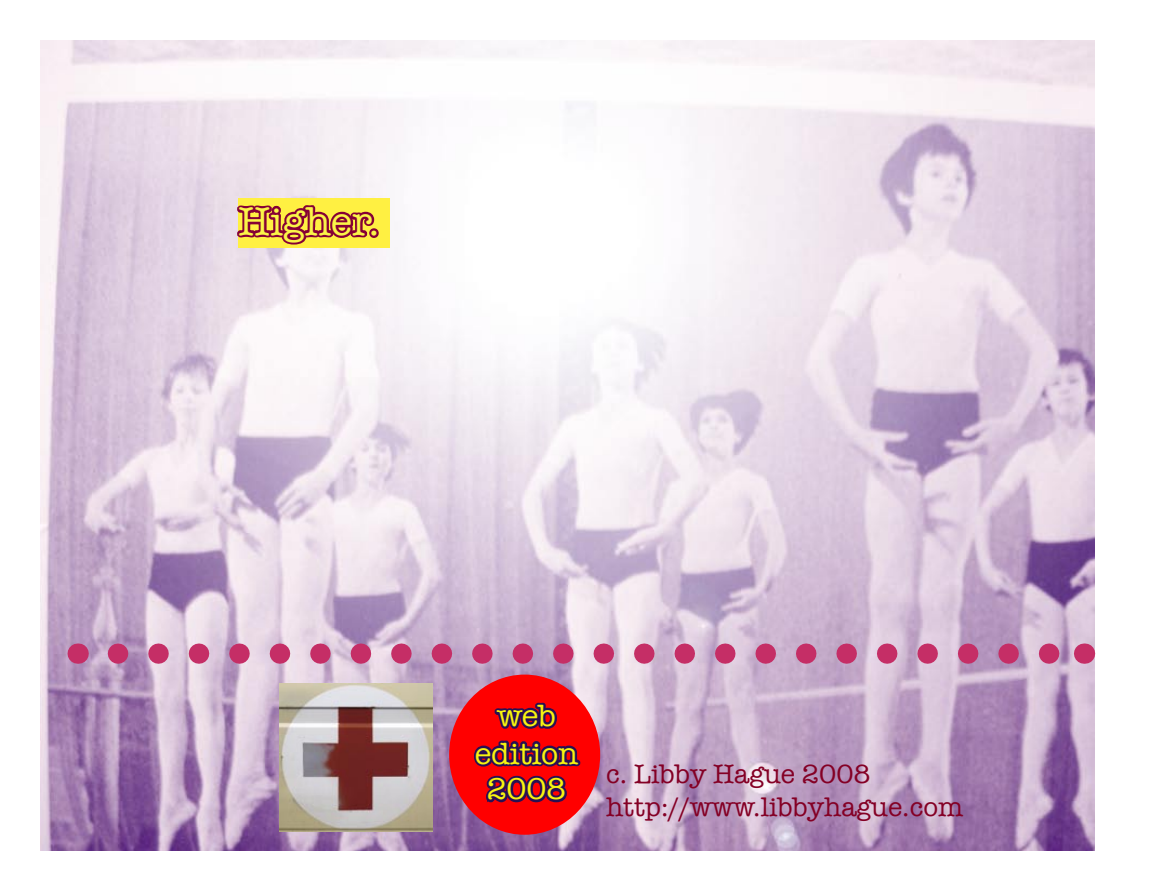
<style>
.page{position:relative;width:1155px;height:891px;background:#fff}
.page>*{position:absolute;margin:0;border:0;box-sizing:border-box;transform-origin:0 0}
.t1{font:40.5px "American Typewriter";color:#faf548}
.t2{font:30.82px/36.7px "American Typewriter";letter-spacing:-.01em;color:#f7f410;text-align:center}
.t3{font:27px/32.4px "American Typewriter";color:#840025}
</style>
<div class="page">
<img style="left:40px;top:40px;width:1054px;height:810px">
<div style="left:238px;top:198px;width:152px;height:49px;background:#fff042"></div>
<svg style="left:233px;top:40px;width:149px;height:208px"></svg>
<div style="left:449px;top:675px;width:151px;height:160px;background:#f00;border-radius:50%"></div>
<img style="left:279px;top:684px;width:154px;height:148px">
<svg style="left:470px;top:682px;width:114px;height:169px"></svg>
<svg style="left:118px;top:644px;width:945px;height:20px;background:#cb82a8"></svg>
<svg style="left:78px;top:644px;width:1px;height:20px"></svg>
<svg style="left:1083px;top:644px;width:1px;height:20px"></svg>
<h1 class="t1" style="left:238px;top:191px;width:142px">Higher.</h1>
<p class="t2" style="left:475px;top:696px;width:105px">web edition<br>2008</p>
<p class="t3" style="left:606px;top:757px;width:358px">c. Libby Hague 2008 http://www.libbyhague.com</p>
</div>
